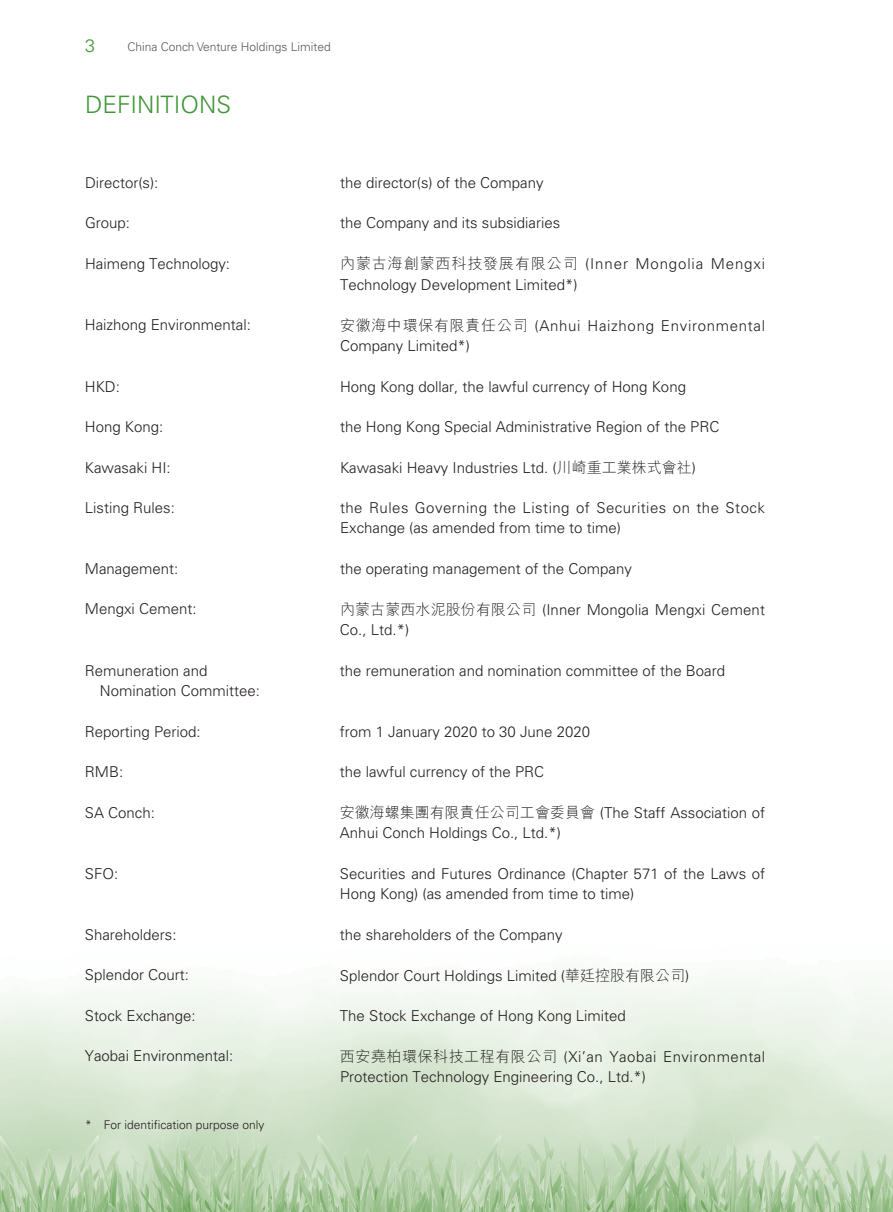
<style>
.page{position:relative;width:893px;height:1212px;background:#fff}
.page>*{position:absolute;margin:0;border:0;box-sizing:border-box;transform-origin:0 0}
.t1{font:300 24px "Univers LT Std";color:#3f9537}
.t2{font:300 18px "Univers LT Std";color:#3f9537}
.t3{font:300 15px/20.2px "Univers LT Std";color:#231f20}
.t4{font:300 15px "Univers LT Std";letter-spacing:.03em;color:#231f20}
.t5{font:300 15px "Univers LT Std";letter-spacing:.035em;color:#231f20}
.t6{font:300 15px "M Hei HK";letter-spacing:.06em;color:#231f20}
.t7{font:300 15px "Univers LT Std";letter-spacing:.045em;color:#231f20}
.t8{font:300 15px "Univers LT Std";letter-spacing:.06em;color:#231f20}
.t9{font:300 12px "Univers LT Std";color:#57585a}
.t10{font:300 12px "Univers LT Std";color:#231f20}
.s1{font-family:"M Hei HK"}
</style>
<div class="page">
<img style="left:0;top:972px;width:893px;height:240px">
<p class="t2" style="left:85px;top:35px;width:12px">3</p>
<p class="t9" style="left:128px;top:39px;width:205px">China Conch Venture Holdings Limited</p>
<h1 class="t1" style="left:85px;top:90px;width:148px">DEFINITIONS</h1>
<p class="t3" style="left:85px;top:172px;width:75px">Director : )s(</p>
<p class="t3" style="left:340px;top:172px;width:205px">the director s( ) of the Company</p>
<p class="t3" style="left:85px;top:213px;width:47px">Group:</p>
<p class="t3" style="left:340px;top:213px;width:222px">the Company and its subsidiaries</p>
<p class="t3" style="left:85px;top:253px;width:147px">Haimeng Technology:</p>
<p class="t6" style="left:340px;top:256px;width:239px">內蒙古海創蒙西科技發展有限公司</p>
<p class="t3" style="left:585px;top:254px;width:44px">(Inner</p>
<p class="t8" style="left:635px;top:255px;width:69px">Mongolia</p>
<p class="t3" style="left:711px;top:254px;width:56px">Mengxi</p>
<p class="t3" style="left:340px;top:274px;width:239px">Technology Development Limited (*</p>
<p class="t3" style="left:85px;top:315px;width:167px">Haizhong Environmental:</p>
<p class="t6" style="left:340px;top:318px;width:189px">安徽海中環保有限責任公司</p>
<p class="t3" style="left:535px;top:315px;width:47px">(Anhui</p>
<p class="t7" style="left:587px;top:316px;width:68px">Haizhong</p>
<p class="t7" style="left:661px;top:316px;width:106px">Environmental</p>
<p class="t3" style="left:85px;top:376px;width:36px">HKD:</p>
<p class="t3" style="left:340px;top:336px;width:132px">Company Limited (*</p>
<p class="t3" style="left:340px;top:376px;width:347px">Hong Kong dollar, the lawful currency of Hong Kong</p>
<p class="t3" style="left:85px;top:417px;width:80px">Hong Kong:</p>
<p class="t3" style="left:340px;top:417px;width:381px">the Hong Kong Special Administrative Region of the PRC</p>
<p class="t3" style="left:85px;top:457px;width:87px">Kawasaki HI:</p>
<p class="t3" style="left:340px;top:458px;width:357px">Kawasaki Heavy Industries Ltd (. <span class="s1">川崎重工業株式會社</span>(</p>
<p class="t3" style="left:85px;top:498px;width:92px">Listing Rules:</p>
<p class="t4" style="left:340px;top:499px;width:426px">the Rules Governing the Listing of Securities on the Stock</p>
<p class="t3" style="left:85px;top:558px;width:95px">Management:</p>
<p class="t3" style="left:340px;top:518px;width:282px">Exchange (as amended from time to time(</p>
<p class="t3" style="left:340px;top:558px;width:293px">the operating management of the Company</p>
<p class="t3" style="left:85px;top:599px;width:113px">Mengxi Cement:</p>
<p class="t3" style="left:340px;top:600px;width:427px"><span class="s1">內蒙古蒙西水泥股份有限公司</span> (Inner Mongolia Mengxi Cement</p>
<p class="t3" style="left:340px;top:620px;width:71px">Co., Ltd (*.</p>
<p class="t3" style="left:100px;top:660px;width:162px;text-indent:-15px">Remuneration and<br>Nomination Committee:</p>
<p class="t3" style="left:340px;top:660px;width:387px">the remuneration and nomination committee of the Board</p>
<p class="t3" style="left:340px;top:721px;width:252px">from 1 January 2020 to 30 June 2020</p>
<p class="t3" style="left:85px;top:721px;width:117px">Reporting Period:</p>
<p class="t3" style="left:85px;top:762px;width:40px">RMB:</p>
<p class="t3" style="left:85px;top:802px;width:72px">SA Conch:</p>
<p class="t3" style="left:85px;top:863px;width:35px">SFO:</p>
<p class="t3" style="left:85px;top:924px;width:93px">Shareholders:</p>
<p class="t3" style="left:85px;top:965px;width:106px">Splendor Court:</p>
<p class="t3" style="left:85px;top:1005px;width:112px">Stock Exchange:</p>
<p class="t3" style="left:85px;top:1046px;width:150px">Yaobai Environmental:</p>
<p class="t10" style="left:85px;top:1117px;width:8px">*</p>
<p class="t10" style="left:104px;top:1117px;width:162px">For identification purpose only</p>
<p class="t3" style="left:340px;top:762px;width:206px">the lawful currency of the PRC</p>
<p class="t3" style="left:340px;top:803px;width:427px"><span class="s1">安徽海螺集團有限責任公司工會委員會</span> (The Staff Association of</p>
<p class="t3" style="left:340px;top:823px;width:222px">Anhui Conch Holdings Co., Ltd (*.</p>
<p class="t3" style="left:340px;top:863px;width:427px">Securities and Futures Ordinance (Chapter 571 of the Laws of</p>
<p class="t3" style="left:340px;top:884px;width:296px">Hong Kong) (as amended from time to time(</p>
<p class="t3" style="left:340px;top:924px;width:224px">the shareholders of the Company</p>
<p class="t3" style="left:340px;top:965px;width:351px">Splendor Court Holdings Limited (<span class="s1">華廷控股有限公司</span>(</p>
<p class="t3" style="left:340px;top:1005px;width:287px">The Stock Exchange of Hong Kong Limited</p>
<p class="t5" style="left:340px;top:1047px;width:427px"><span class="s1">西安堯柏環保科技工程有限公司</span> (Xi’an Yaobai Environmental</p>
<p class="t3" style="left:340px;top:1067px;width:307px">Protection Technology Engineering Co., Ltd (*.</p>
</div>
